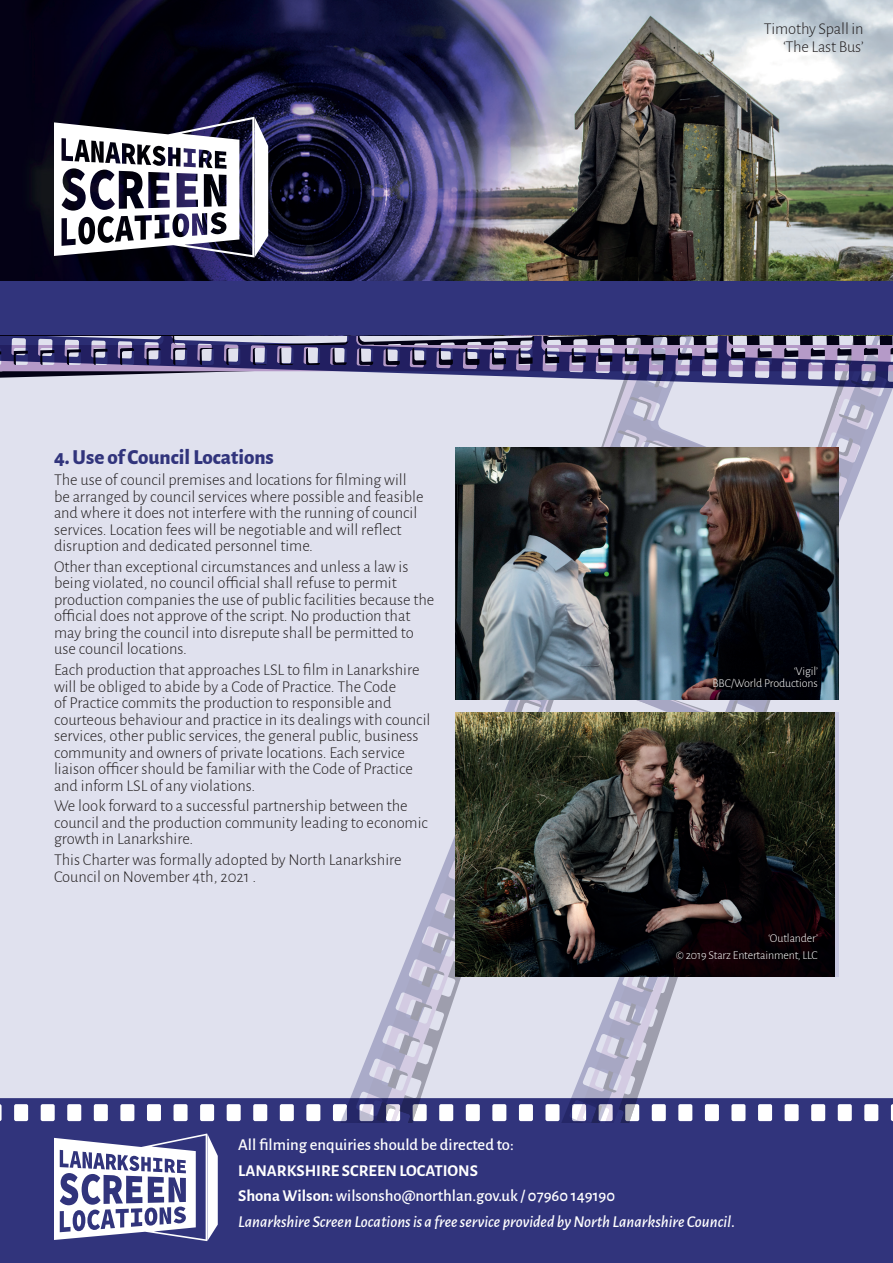
<style>
.page{position:relative;width:893px;height:1263px;background:#fff}
.page>*{position:absolute;margin:0;border:0;box-sizing:border-box;transform-origin:0 0}
.t1{font:800 21px "Alegreya Sans";color:#31347c}
.t2{font:italic 500 16.65px/25.5px "Alegreya Sans";color:#fff}
.t3{font:500 16.65px "Alegreya Sans";color:#fff}
.t4{font:300 16.5px/16.5px "Alegreya Sans";color:#231f20}
.t5{font:300 12px/17.5px "Alegreya Sans";letter-spacing:-.01em;color:#fff;text-align:right}
.s1{font-weight:700;font-style:normal}
.s2{font-style:normal}
</style>
<div class="page">
<div style="left:0;top:320px;width:893px;height:778px;background:#e0e1ee"></div>
<svg style="left:350px;top:389px;width:543px;height:709px"></svg>
<svg style="left:0;top:336px;width:893px;height:53px"></svg>
<img style="left:0;top:0;width:893px;height:336px">
<svg style="left:54px;top:117px;width:214px;height:140px"></svg>
<div style="left:0;top:281px;width:893px;height:54px;background:#31347c"></div>
<svg style="left:0;top:1098px;width:893px;height:26px;fill:#31347c"></svg>
<div style="left:0;top:1124px;width:893px;height:139px;background:#31347c"></div>
<svg style="left:54px;top:1133px;width:164px;height:108px"></svg>
<img style="left:455px;top:447px;width:384px;height:252px">
<img style="left:455px;top:712px;width:380px;height:265px">
<p class="t1" style="left:54px;top:442px;width:221px">4. Use of Council Locations</p>
<p class="t4" style="left:54px;top:471px;width:371px">The use of council premises and locations for filming will be arranged by council services where possible and feasible and where it does not interfere with the running of council services. Location fees will be negotiable and will reflect disruption and dedicated personnel time.</p>
<p class="t4" style="left:54px;top:558px;width:382px">Other than exceptional circumstances and unless a law is being violated, no council official shall refuse to permit production companies the use of public facilities because the official does not approve of the script. No production that may bring the council into disrepute shall be permitted to use council locations.</p>
<p class="t4" style="left:54px;top:661px;width:378px">Each production that approaches LSL to film in Lanarkshire will be obliged to abide by a Code of Practice. The Code<br>of Practice commits the production to responsible and courteous behaviour and practice in its dealings with council services, other public services, the general public, business community and owners of private locations. Each service liaison officer should be familiar with the Code of Practice and inform LSL of any violations.</p>
<p class="t4" style="left:54px;top:797px;width:375px">We look forward to a successful partnership between the council and the production community leading to economic growth in Lanarkshire.</p>
<p class="t4" style="left:54px;top:851px;width:349px">This Charter was formally adopted by North Lanarkshire<br>Council on November 4th, 2021 .</p>
<p class="t4" style="left:764px;top:20px;width:101px;line-height:17.5px;text-align:right">Timothy Spall in ‘The Last Bus’</p>
<p class="t5" style="left:712px;top:665px;width:107px;line-height:11.6px">‘Vigil’<br>BBC/World Productions</p>
<p class="t5" style="left:676px;top:929px;width:144px">‘Outlander’<br>© 2019 Starz Entertainment, LLC</p>
<p class="t3" style="left:238px;top:1133px;width:277px">All filming enquiries should be directed to:</p>
<p class="t2" style="left:238px;top:1156px;width:498px"><span class="s1">LANARKSHIRE SCREEN LOCATIONS<br>Shona Wilson:</span> <span class="s2">wilsonsho@northlan.gov.uk / 07960 149190<br></span>Lanarkshire Screen Locations is a free service provided by North Lanarkshire Council.</p>
</div>
